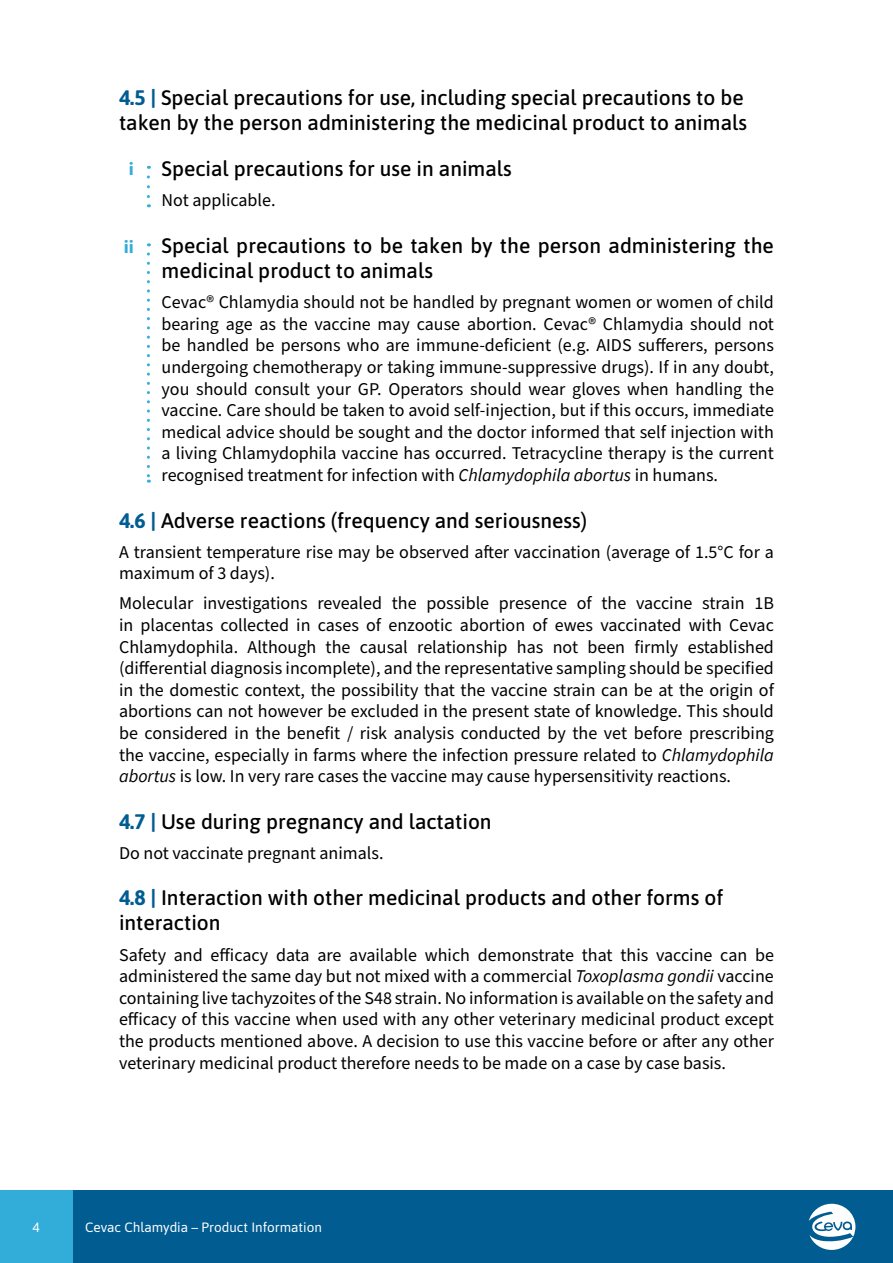
<style>
.page{position:relative;width:893px;height:1263px;background:#fff}
.page>*{position:absolute;margin:0;border:0;box-sizing:border-box;transform-origin:0 0}
.t1{font:500 21px/25.2px "Asap";color:#000001}
.t2{font:18px/21.6px "Source Sans Pro";color:#000001;text-align:justify}
.t3{font:700 18px "Source Sans Pro";color:#32add9}
.t4{font:13.5px "Asap";color:#fff}
.s1{font-weight:700;color:#015c92}
.s2{font-style:italic}
</style>
<div class="page">
<div style="left:0;top:1191px;width:893px;height:72px;background:#015c92"></div>
<div style="left:0;top:1191px;width:72px;height:72px;background:#32add9"></div>
<svg style="left:809px;top:1203px;width:47px;height:47px"></svg>
<svg style="left:147px;top:254px;width:3px;height:229px"></svg>
<svg style="left:147px;top:177px;width:3px;height:30px"></svg>
<p class="t1" style="left:119px;top:84px;width:629px"><span class="s1">4.5 |</span> Special precautions for use, including special precautions to be taken by the person administering the medicinal product to animals</p>
<p class="t1" style="left:162px;top:155px;width:352px">Special precautions for use in animals</p>
<p class="t2" style="left:162px;top:190px;width:115px">Not applicable.</p>
<p class="t1" style="left:162px;top:232px;width:614px">Special precautions to be taken by the person administering the medicinal product to animals</p>
<p class="t2" style="left:162px;top:292px;width:614px">Cevac® Chlamydia should not be handled by pregnant women or women of child bearing age as the vaccine may cause abortion. Cevac® Chlamydia should not be handled be persons who are immune-deficient (e.g. AIDS sufferers, persons undergoing chemotherapy or taking immune-suppressive drugs). If in any doubt, you should consult your GP. Operators should wear gloves when handling the vaccine. Care should be taken to avoid self-injection, but if this occurs, immediate medical advice should be sought and the doctor informed that self injection with a living Chlamydophila vaccine has occurred. Tetracycline therapy is the current recognised treatment for infection with <span class="s2">Chlamydophila abortus</span> in humans.</p>
<p class="t1" style="left:119px;top:506px;width:470px"><span class="s1">4.6 |</span> Adverse reactions (frequency and seriousness)</p>
<p class="t2" style="left:119px;top:541px;width:656px">A transient temperature rise may be observed after vaccination (average of 1.5°C for a maximum of 3 days).</p>
<p class="t2" style="left:119px;top:593px;width:656px">Molecular investigations revealed the possible presence of the vaccine strain 1B in placentas collected in cases of enzootic abortion of ewes vaccinated with Cevac Chlamydophila. Although the causal relationship has not been firmly established (differential diagnosis incomplete), and the representative sampling should be specified in the domestic context, the possibility that the vaccine strain can be at the origin of abortions can not however be excluded in the present state of knowledge. This should be considered in the benefit / risk analysis conducted by the vet before prescribing the vaccine, especially in farms where the infection pressure related to <span class="s2">Chlamydophila abortus</span> is low. In very rare cases the vaccine may cause hypersensitivity reactions.</p>
<p class="t1" style="left:119px;top:807px;width:374px"><span class="s1">4.7 |</span> Use during pregnancy and lactation</p>
<p class="t2" style="left:119px;top:842px;width:266px">Do not vaccinate pregnant animals.</p>
<p class="t1" style="left:119px;top:884px;width:606px"><span class="s1">4.8 |</span> Interaction with other medicinal products and other forms of interaction</p>
<p class="t2" style="left:119px;top:944px;width:656px">Safety and efficacy data are available which demonstrate that this vaccine can be administered the same day but not mixed with a commercial <span class="s2">Toxoplasma gondii</span> vaccine containing live tachyzoites of the S48 strain. No information is available on the safety and efficacy of this vaccine when used with any other veterinary medicinal product except the products mentioned above. A decision to use this vaccine before or after any other veterinary medicinal product therefore needs to be made on a case by case basis.</p>
<p class="t3" style="left:129px;top:157px;width:7px">i</p>
<p class="t3" style="left:124px;top:234px;width:12px">ii</p>
<p class="t4" style="left:33px;top:1217px;width:9px">4</p>
<p class="t4" style="left:85px;top:1218px;width:238px">Cevac Chlamydia – Product Information</p>
</div>
